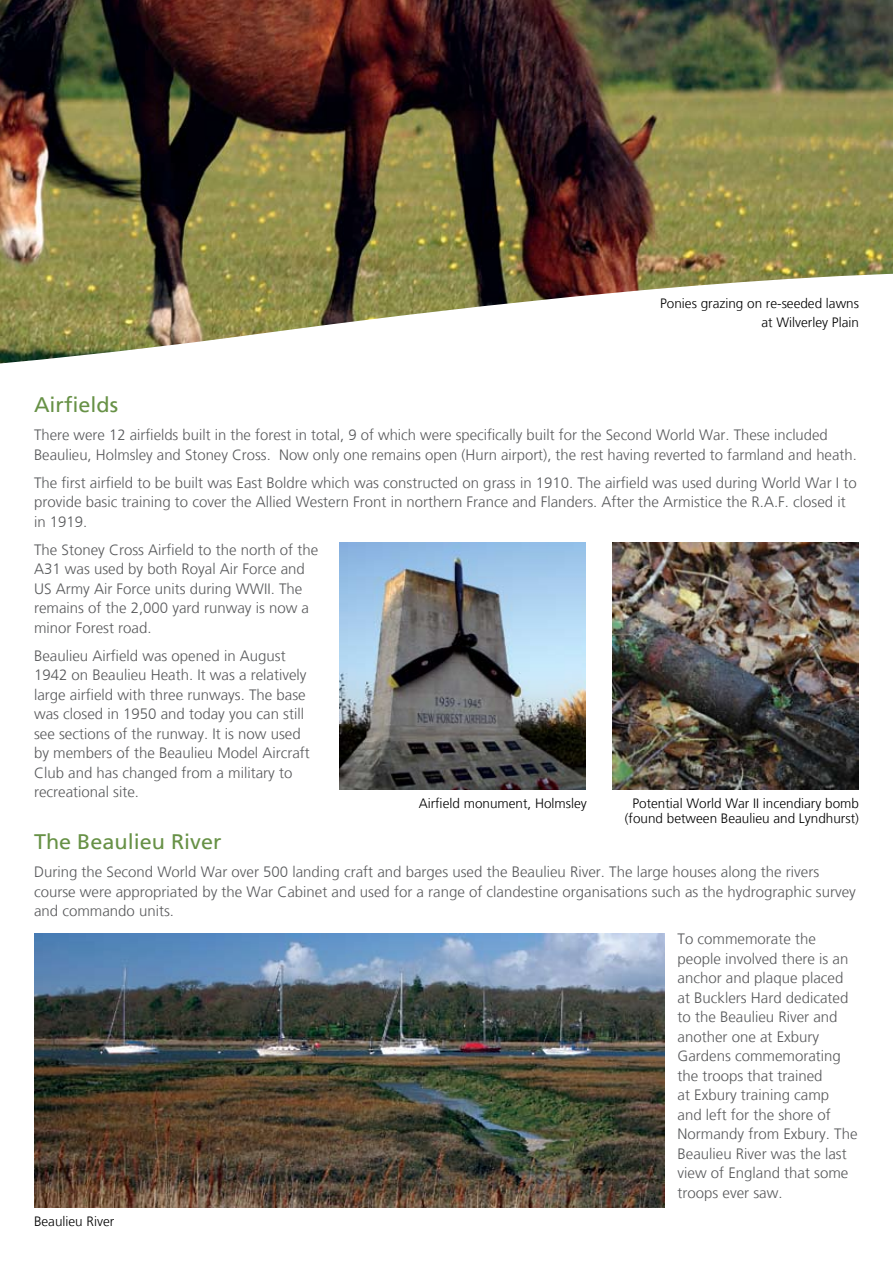
<style>
.page{position:relative;width:893px;height:1263px;background:#fff}
.page>*{position:absolute;margin:0;border:0;box-sizing:border-box;transform-origin:0 0}
.t1{font:21px "Frutiger LT";color:#679146}
.t2{font:300 15px/19.5px "Frutiger LT";color:#58595b}
.t3{font:300 13.5px/19.5px "Frutiger LT";color:#000;text-align:right}
</style>
<div class="page">
<img style="left:0;top:0;width:893px;height:177px">
<svg style="left:0;top:177px;width:893px;height:613px"></svg>
<img style="left:339px;top:543px;width:247px;height:246px">
<img style="left:612px;top:543px;width:246px;height:246px">
<img style="left:34px;top:933px;width:631px;height:275px">
<p class="t3" style="left:660px;top:294px;width:200px">Ponies grazing on re-seeded lawns at Wilverley Plain</p>
<h1 class="t1" style="left:34px;top:392px;width:86px">Airfields</h1>
<p class="t2" style="left:34px;top:425px;width:824px">There were 12 airfields built in the forest in total, 9 of which were specifically built for the Second World War. These included<br>Beaulieu, Holmsley and Stoney Cross. Now only one remains open (Hurn airport), the rest having reverted to farmland and heath.</p>
<p class="t2" style="left:34px;top:473px;width:824px">The first airfield to be built was East Boldre which was constructed on grass in 1910. The airfield was used during World War I to provide basic training to cover the Allied Western Front in northern France and Flanders. After the Armistice the R.A.F. closed it in 1919.</p>
<p class="t2" style="left:34px;top:540px;width:286px">The Stoney Cross Airfield to the north of the A31 was used by both Royal Air Force and US Army Air Force units during WWII. The remains of the 2,000 yard runway is now a minor Forest road.</p>
<p class="t2" style="left:34px;top:646px;width:277px">Beaulieu Airfield was opened in August 1942 on Beaulieu Heath. It was a relatively large airfield with three runways. The base was closed in 1950 and today you can still see sections of the runway. It is now used by members of the Beaulieu Model Aircraft Club and has changed from a military to recreational site.</p>
<h1 class="t1" style="left:34px;top:830px;width:189px">The Beaulieu River</h1>
<p class="t2" style="left:34px;top:862px;width:823px">During the Second World War over 500 landing craft and barges used the Beaulieu River. The large houses along the rivers course were appropriated by the War Cabinet and used for a range of clandestine organisations such as the hydrographic survey and commando units.</p>
<p class="t2" style="left:677px;top:929px;width:182px">To commemorate the people involved there is an anchor and plaque placed at Bucklers Hard dedicated to the Beaulieu River and another one at Exbury<br>Gardens commemorating the troops that trained<br>at Exbury training camp<br>and left for the shore of<br>Normandy from Exbury. The<br>Beaulieu River was the last view of England that some troops ever saw.</p>
<p class="t3" style="left:419px;top:794px;width:170px">Airfield monument, Holmsley</p>
<p class="t3" style="left:625px;top:796px;width:236px;line-height:15px;text-align:center">Potential World War II incendiary bomb (found between Beaulieu and Lyndhurst)</p>
<p class="t3" style="left:34px;top:1212px;width:82px">Beaulieu River</p>
</div>
